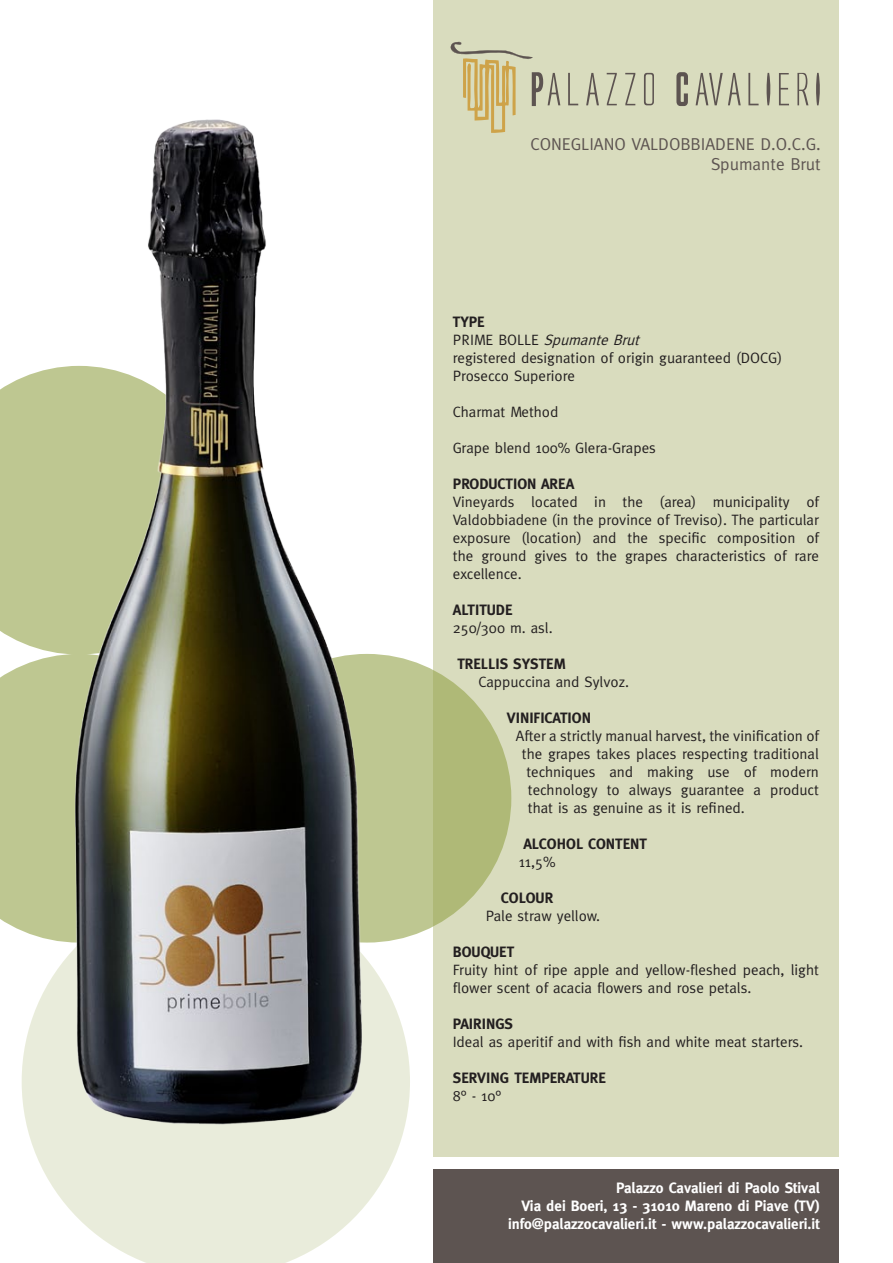
<style>
.page{position:relative;width:893px;height:1263px;background:#fff}
.page>*{position:absolute;margin:0;border:0;box-sizing:border-box;transform-origin:0 0}
.t1{font:17.25px/20.7px "Meta";color:#5d5451;text-align:right}
.t2{font:15px/18px "Meta";color:#231f20}
.t3{font:700 15px/18px "Meta";color:#fff;text-align:right}
.t4{font:700 15px "Meta";color:#231f20}
.s1{font-weight:700}
.s2{font-style:italic}
</style>
<div class="page">
<svg style="left:29px;top:936px;width:381px;height:327px;fill:#e9ecdb"></svg>
<div style="left:433px;top:0;width:406px;height:1157px;background:#d9dcbe"></div>
<div style="left:433px;top:1170px;width:406px;height:93px;background:#5d5451"></div>
<div style="left:0;top:669px;width:14px;height:258px;background:#bec791"></div>
<svg style="left:223px;top:654px;width:288px;height:288px;background:#b4bd80"></svg>
<div style="left:0;top:381px;width:14px;height:258px;background:#bec791"></div>
<img style="left:14px;top:119px;width:391px;height:1017px">
<svg style="left:450px;top:41px;width:110px;height:92px"></svg>
<svg style="left:568px;top:73px;width:10px;height:32px"></svg>
<svg style="left:586px;top:73px;width:13px;height:32px"></svg>
<svg style="left:607px;top:73px;width:10px;height:32px"></svg>
<svg style="left:625px;top:73px;width:10px;height:32px"></svg>
<svg style="left:644px;top:73px;width:10px;height:32px"></svg>
<svg style="left:676px;top:72px;width:12px;height:34px"></svg>
<svg style="left:696px;top:73px;width:45px;height:32px"></svg>
<svg style="left:748px;top:73px;width:11px;height:32px"></svg>
<svg style="left:766px;top:73px;width:5px;height:32px"></svg>
<svg style="left:779px;top:73px;width:10px;height:32px"></svg>
<svg style="left:797px;top:73px;width:11px;height:32px"></svg>
<svg style="left:816px;top:73px;width:4px;height:32px"></svg>
<p class="t1" style="left:530px;top:133px;width:292px">CONEGLIANO VALDOBBIADENE D.O.C.G.<br>Spumante Brut</p>
<p class="t2" style="left:453px;top:312px;width:331px"><span class="s1">TYPE<br></span>P R I M E B O L L E <span class="s2">SpumanteBrut<br></span>registered designation of origin guaranteed (DOCG)<br>Prosecco Superiore</p>
<p class="t2" style="left:453px;top:402px;width:107px">Charmat Method</p>
<p class="t2" style="left:453px;top:438px;width:204px">Grape blend 100% Glera-Grapes</p>
<p class="t4" style="left:453px;top:475px;width:123px">PRODUCTION AREA</p>
<p class="t2" style="left:453px;top:492px;width:368px;text-align:justify">Vineyards located in the (area) municipality of Valdobbiadene (in the province of Treviso). The particular exposure (location) and the specific composition of the ground gives to the grapes characteristics of rare excellence.</p>
<p class="t4" style="left:453px;top:601px;width:61px">ALTITUDE</p>
<p class="t2" style="left:453px;top:618px;width:101px">250/300 m. asl.</p>
<p class="t4" style="left:457px;top:655px;width:110px">TRELLIS SYSTEM</p>
<p class="t2" style="left:478px;top:672px;width:152px">Cappuccina and Sylvoz.</p>
<p class="t4" style="left:507px;top:709px;width:86px">VINIFICATION</p>
<p class="t2" style="left:516px;top:726px;width:305px">After a strictly manual harvest, the vinification of</p>
<p class="t2" style="left:522px;top:744px;width:298px">the grapes takes places respecting traditional</p>
<p class="t2" style="left:526px;top:762px;width:294px">techniques and making use of modern</p>
<p class="t2" style="left:528px;top:780px;width:292px">technology to always guarantee a product</p>
<p class="t2" style="left:528px;top:798px;width:218px">that is as genuine as it is refined.</p>
<p class="t4" style="left:523px;top:835px;width:125px">ALCOHOL CONTENT</p>
<p class="t2" style="left:519px;top:852px;width:38px">11,5%</p>
<p class="t4" style="left:501px;top:889px;width:54px">COLOUR</p>
<p class="t2" style="left:486px;top:906px;width:116px">Pale straw yellow.</p>
<p class="t4" style="left:453px;top:943px;width:63px">BOUQUET</p>
<p class="t2" style="left:453px;top:960px;width:367px">Fruity hint of ripe apple and yellow-fleshed peach, light flower scent of acacia flowers and rose petals.</p>
<p class="t4" style="left:453px;top:1015px;width:62px">PAIRINGS</p>
<p class="t2" style="left:453px;top:1032px;width:352px">Ideal as aperitif and with fish and white meat starters.</p>
<p class="t4" style="left:453px;top:1069px;width:155px">SERVING TEMPERATURE</p>
<p class="t2" style="left:453px;top:1086px;width:50px">8° - 10°</p>
<p class="t3" style="left:508px;top:1179px;width:313px">Palazzo Cavalieri di Paolo Stival<br>Via dei Boeri, 13 - 31010 Mareno di Piave (TV) info@palazzocavalieri.it - www.palazzocavalieri.it</p>
</div>
